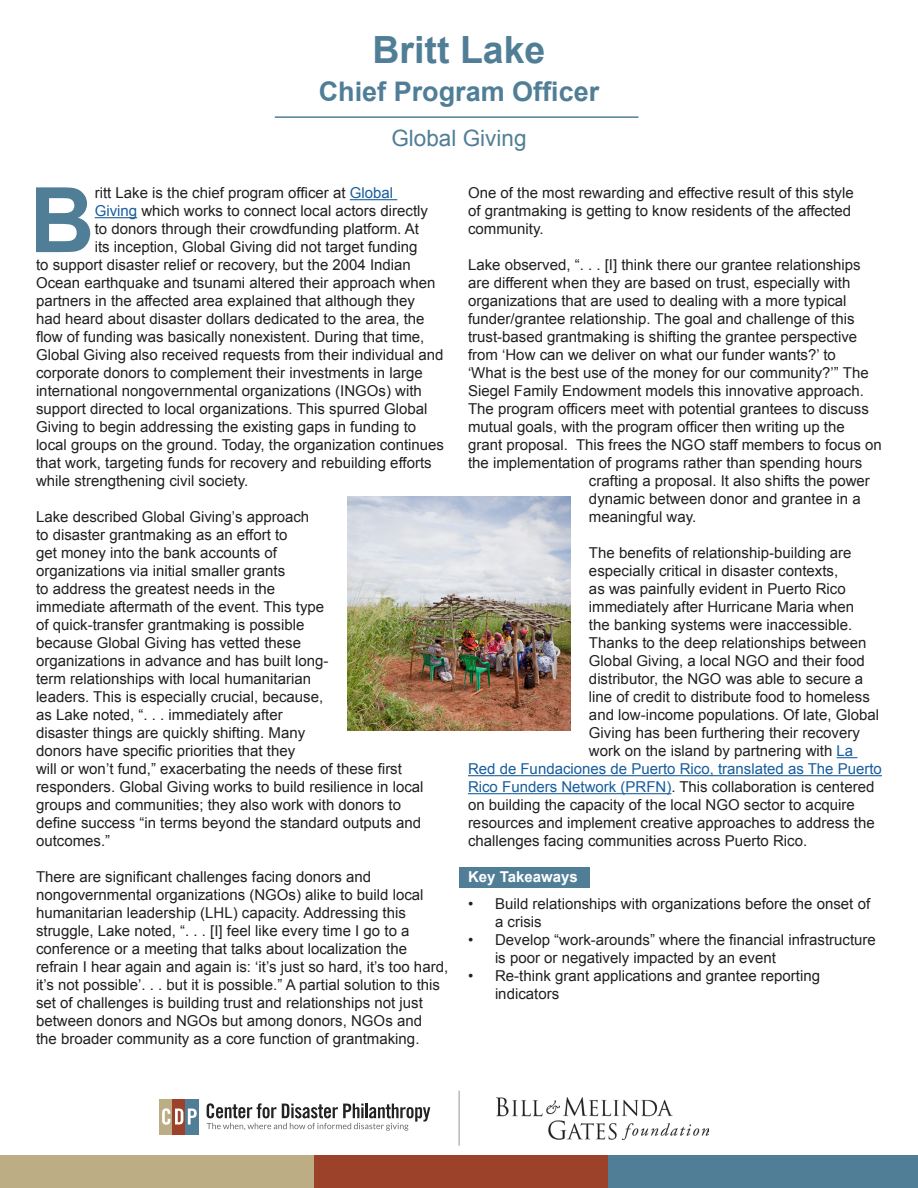
<style>
.page{position:relative;width:918px;height:1188px;background:#fff}
.page>*{position:absolute;margin:0;border:0;box-sizing:border-box;transform-origin:0 0}
.t1{font:700 90.45px "Arial";color:#507e96}
.t2{font:700 37.5px "Arial";color:#507e96}
.t3{font:700 27px "Arial";color:#507e96}
.t4{font:22.5px "Arial";color:#507e96}
.t5{font:15px/18px "Arial";color:#231f20}
.t6{font:15px "Arial";color:#175d9e}
.t7{font:700 15px "Arial";color:#fff}
.s1{color:#175d9e}
</style>
<div class="page">
<svg style="left:207px;top:1103px;width:223px;height:28px"></svg>
<div style="left:160px;top:1099px;width:13px;height:35px;background:#bcad85"></div>
<div style="left:173px;top:1099px;width:13px;height:35px;background:#9c422b"></div>
<div style="left:186px;top:1099px;width:13px;height:35px;background:#507e96"></div>
<svg style="left:162px;top:1108px;width:35px;height:17px"></svg>
<hr style="left:459px;top:1091px;width:1px;height:55px;background:#939598">
<img style="left:497px;top:1097px;width:212px;height:42px">
<div style="left:0;top:1156px;width:314px;height:32px;background:#bcad85"></div>
<div style="left:314px;top:1156px;width:294px;height:32px;background:#9c422b"></div>
<div style="left:608px;top:1156px;width:309px;height:32px;background:#507e96"></div>
<div style="left:459px;top:867px;width:131px;height:21px;background:#507e96"></div>
<hr style="left:350px;top:199px;width:47px;height:1px;background:#175d9e">
<hr style="left:95px;top:217px;width:42px;height:1px;background:#175d9e">
<svg style="left:837px;top:757px;width:20px;height:1px"></svg>
<hr style="left:468px;top:775px;width:414px;height:1px;background:#175d9e">
<hr style="left:468px;top:793px;width:203px;height:1px;background:#175d9e">
<hr style="left:275px;top:116px;width:363px;height:2px;background:#507e96">
<img style="left:347px;top:497px;width:224px;height:233px">
<p class="t2" style="left:373px;top:25px;width:174px">Britt Lake</p>
<p class="t3" style="left:319px;top:74px;width:282px">Chief Program Officer</p>
<p class="t4" style="left:391px;top:123px;width:137px">Global Giving</p>
<p class="t1" style="left:29px;top:161px;width:67px">B</p>
<p class="t5" style="left:95px;top:184px;width:300px">ritt Lake is the chief program officer at <span class="s1">Global</span></p>
<p class="t5" style="left:95px;top:202px;width:335px"><span class="s1">Giving</span> which works to connect local actors directly</p>
<p class="t5" style="left:95px;top:220px;width:326px">to donors through their crowdfunding platform. At</p>
<p class="t5" style="left:95px;top:238px;width:324px">its inception, Global Giving did not target funding</p>
<p class="t5" style="left:36px;top:256px;width:376px">to support disaster relief or recovery, but the 2004 Indian</p>
<p class="t5" style="left:36px;top:274px;width:401px">Ocean earthquake and tsunami altered their approach when</p>
<p class="t5" style="left:36px;top:292px;width:381px">partners in the affected area explained that although they</p>
<p class="t5" style="left:36px;top:310px;width:390px">had heard about disaster dollars dedicated to the area, the</p>
<p class="t5" style="left:36px;top:328px;width:390px">flow of funding was basically nonexistent. During that time,</p>
<p class="t5" style="left:36px;top:346px;width:409px">Global Giving also received requests from their individual and</p>
<p class="t5" style="left:36px;top:364px;width:388px">corporate donors to complement their investments in large</p>
<p class="t5" style="left:36px;top:382px;width:387px">international nongovernmental organizations (INGOs) with</p>
<p class="t5" style="left:36px;top:400px;width:393px">support directed to local organizations. This spurred Global</p>
<p class="t5" style="left:36px;top:418px;width:382px">Giving to begin addressing the existing gaps in funding to</p>
<p class="t5" style="left:36px;top:436px;width:410px">local groups on the ground. Today, the organization continues</p>
<p class="t5" style="left:36px;top:454px;width:397px">that work, targeting funds for recovery and rebuilding efforts</p>
<p class="t5" style="left:36px;top:472px;width:214px">while strengthening civil society.</p>
<p class="t5" style="left:36px;top:508px;width:389px">Lake described Global Giving’s approach<br>to disaster grantmaking as an effort to<br>get money into the bank accounts of<br>organizations via initial smaller grants<br>to address the greatest needs in the<br>immediate aftermath of the event. This type<br>of quick-transfer grantmaking is possible<br>because Global Giving has vetted these<br>organizations in advance and has built long-<br>term relationships with local humanitarian<br>leaders. This is especially crucial, because,<br>as Lake noted, “. . . immediately after<br>disaster things are quickly shifting. Many<br>donors have specific priorities that they<br>will or won’t fund,” exacerbating the needs of these first responders. Global Giving works to build resilience in local groups and communities; they also work with donors to define success “in terms beyond the standard outputs and outcomes.”</p>
<p class="t5" style="left:36px;top:868px;width:414px">There are significant challenges facing donors and nongovernmental organizations (NGOs) alike to build local humanitarian leadership (LHL) capacity. Addressing this struggle, Lake noted, “. . . [I] feel like every time I go to a conference or a meeting that talks about localization the refrain I hear again and again is: ‘it’s just so hard, it’s too hard, it’s not possible’. . . but it is possible.” A partial solution to this set of challenges is building trust and relationships not just between donors and NGOs but among donors, NGOs and<br>the broader community as a core function of grantmaking.</p>
<p class="t5" style="left:468px;top:184px;width:387px">One of the most rewarding and effective result of this style of grantmaking is getting to know residents of the affected community.</p>
<p class="t5" style="left:468px;top:256px;width:394px">Lake observed, “. . . [I] think there our grantee relationships</p>
<p class="t5" style="left:468px;top:274px;width:384px">are different when they are based on trust, especially with</p>
<p class="t5" style="left:468px;top:292px;width:380px">organizations that are used to dealing with a more typical</p>
<p class="t5" style="left:468px;top:310px;width:388px">funder/grantee relationship. The goal and challenge of this</p>
<p class="t5" style="left:468px;top:328px;width:391px">trust-based grantmaking is shifting the grantee perspective</p>
<p class="t5" style="left:468px;top:346px;width:369px">from ‘How can we deliver on what our funder wants?’ to</p>
<p class="t5" style="left:468px;top:364px;width:402px">‘What is the best use of the money for our community?’” The</p>
<p class="t5" style="left:468px;top:382px;width:397px">Siegel Family Endowment models this innovative approach.</p>
<p class="t5" style="left:468px;top:400px;width:402px">The program officers meet with potential grantees to discuss</p>
<p class="t5" style="left:468px;top:418px;width:378px">mutual goals, with the program officer then writing up the</p>
<p class="t5" style="left:468px;top:436px;width:415px">grant proposal. This frees the NGO staff members to focus on</p>
<p class="t5" style="left:468px;top:454px;width:396px">the implementation of programs rather than spending hours</p>
<p class="t5" style="left:589px;top:472px;width:282px">crafting a proposal. It also shifts the power</p>
<p class="t5" style="left:589px;top:490px;width:273px">dynamic between donor and grantee in a</p>
<p class="t5" style="left:589px;top:508px;width:109px">meaningful way.</p>
<p class="t5" style="left:589px;top:544px;width:264px">The benefits of relationship-building are</p>
<p class="t5" style="left:589px;top:562px;width:251px">especially critical in disaster contexts,</p>
<p class="t5" style="left:589px;top:580px;width:258px">as was painfully evident in Puerto Rico</p>
<p class="t5" style="left:589px;top:598px;width:267px">immediately after Hurricane Maria when</p>
<p class="t5" style="left:589px;top:616px;width:265px">the banking systems were inaccessible.</p>
<p class="t5" style="left:589px;top:634px;width:279px">Thanks to the deep relationships between</p>
<p class="t5" style="left:589px;top:652px;width:277px">Global Giving, a local NGO and their food</p>
<p class="t5" style="left:589px;top:670px;width:276px">distributor, the NGO was able to secure a</p>
<p class="t5" style="left:589px;top:688px;width:282px">line of credit to distribute food to homeless</p>
<p class="t5" style="left:589px;top:706px;width:292px">and low-income populations. Of late, Global</p>
<p class="t5" style="left:589px;top:724px;width:272px">Giving has been furthering their recovery</p>
<p class="t5" style="left:589px;top:742px;width:266px">work on the island by partnering with <span class="s1">La</span></p>
<p class="t6" style="left:468px;top:759px;width:415px">Red de Fundaciones de Puerto Rico, translated as The Puerto</p>
<p class="t5" style="left:468px;top:778px;width:408px"><span class="s1">Rico Funders Network (PRFN)</span>. This collaboration is centered</p>
<p class="t5" style="left:468px;top:796px;width:388px">on building the capacity of the local NGO sector to acquire</p>
<p class="t5" style="left:468px;top:814px;width:408px">resources and implement creative approaches to address the</p>
<p class="t5" style="left:468px;top:832px;width:341px">challenges facing communities across Puerto Rico.</p>
<p class="t7" style="left:468px;top:867px;width:111px">Key Takeaways</p>
<p class="t5" style="left:495px;top:895px;width:377px;text-indent:-27px">• Build relationships with organizations before the onset of a crisis</p>
<p class="t5" style="left:495px;top:931px;width:382px;text-indent:-27px">• Develop “work-arounds” where the financial infrastructure is poor or negatively impacted by an event</p>
<p class="t5" style="left:495px;top:967px;width:327px;text-indent:-27px">• Re-think grant applications and grantee reporting indicators</p>
</div>
